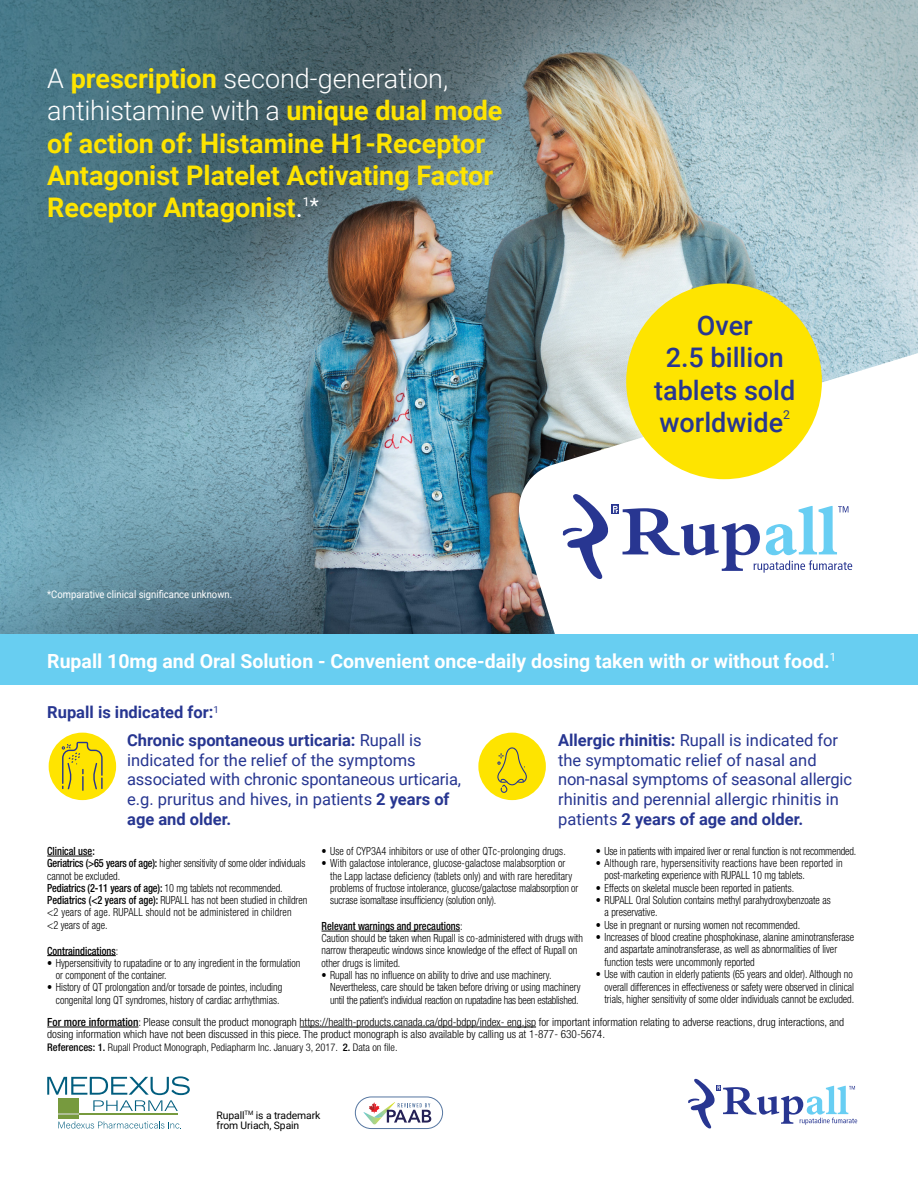
<style>
.page{position:relative;width:918px;height:1188px;background:#fff}
.page>*{position:absolute;margin:0;border:0;box-sizing:border-box;transform-origin:0 0}
.t1{font:700 27px/32.4px "Roboto";color:#fee400}
.t2{font:500 27px/32.4px "Roboto";color:#273691;text-align:center}
.t3{font:700 19.5px "Roboto";color:#fff}
.t4{font:16.5px/19.8px "Roboto";color:#273691}
.t5{font:700 16.5px "Roboto";color:#273691}
.t6{font:12.3px "Roboto";color:#273691}
.t7{font:300 condensed 11.25px/12.3px "Helvetica Neue LT Std";color:#000;scale:.91 1}
.t8{font:300 condensed 11.25px/12.3px "Helvetica Neue LT Std";color:#000}
.t9{font:300 condensed 11.25px/12.3px "Helvetica Neue LT Std";letter-spacing:.02em;color:#000;scale:.91 1}
.t10{font:500 condensed 11.25px "Helvetica Neue LT Std";color:#000;scale:.91 1}
.t11{font:300 condensed 10.5px "Helvetica Neue LT Std";color:#000}
.t12{font:10.5px "Roboto";color:#fff;scale:.9 1}
.t13{font:10.35px/10.4px "Roboto";letter-spacing:-.01em;color:#000}
.s1{font-weight:300;color:#fff}
.s2{font-weight:400;color:#fff}
.s3{font-weight:700}
.s4{font-weight:500}
.s5{font-weight:300}
</style>
<div class="page">
<img style="left:0;top:0;width:918px;height:634px">
<svg style="left:688px;top:1079px;width:169px;height:50px"></svg>
<svg style="left:513px;top:338px;width:405px;height:296px"></svg>
<svg style="left:563px;top:494px;width:289px;height:85px"></svg>
<div style="left:626px;top:283px;width:196px;height:196px;background:#fee400;border-radius:50%"></div>
<div style="left:355px;top:1097px;width:88px;height:32px;border:1px solid #5576a1;border-radius:16px"></div>
<svg style="left:363px;top:1102px;width:68px;height:23px"></svg>
<div style="left:58px;top:1098px;width:21px;height:20px;background:#779a3e"></div>
<svg style="left:47px;top:1076px;width:143px;height:39px"></svg>
<svg style="left:58px;top:1121px;width:123px;height:8px"></svg>
<hr style="left:47px;top:856px;width:45px;height:1px;background:#000">
<hr style="left:47px;top:955px;width:69px;height:1px;background:#000">
<hr style="left:322px;top:931px;width:138px;height:1px;background:#000">
<hr style="left:47px;top:1027px;width:92px;height:1px;background:#000">
<hr style="left:300px;top:1027px;width:236px;height:1px;background:#000">
<div style="left:0;top:634px;width:918px;height:51px;background:#68cef1"></div>
<div style="left:478px;top:733px;width:68px;height:67px;background:#fee400;border-radius:50%"></div>
<svg style="left:497px;top:747px;width:30px;height:46px"></svg>
<div style="left:49px;top:733px;width:67px;height:67px;background:#ffe400;border-radius:50%"></div>
<svg style="left:62px;top:742px;width:41px;height:49px"></svg>
<p class="t1" style="left:47px;top:61px;width:457px"><span class="s1">A</span> prescription <span class="s1">second-generation, antihistamine with a</span> unique dual mode of action of: Histamine H1-Receptor Antagonist Platelet Activating Factor Receptor Antagonist<span class="s2">.</span><sup>1</sup><sup>*</sup></p>
<p class="t12" style="left:47px;top:587px;width:207px">*Comparative clinical significance unknown.</p>
<p class="t2" style="left:654px;top:308px;width:143px">Over<br>2.5 billion tablets sold worldwide</p>
<p class="t6" style="left:783px;top:406px;width:8px">2</p>
<p class="t3" style="left:47px;top:647px;width:790px">Rupall 10mg and Oral Solution - Convenient once-daily dosing taken with or without food.<sup>1</sup></p>
<p class="t5" style="left:47px;top:701px;width:173px">Rupall is indicated for:<sup>1</sup></p>
<p class="t4" style="left:127px;top:729px;width:335px"><span class="s3">Chronic spontaneous urticaria:</span> Rupall is indicated for the relief of the symptoms associated with chronic spontaneous urticaria, e.g. pruritus and hives, in patients <span class="s3">2 years of age and older.</span></p>
<p class="t4" style="left:558px;top:729px;width:295px"><span class="s3">Allergic rhinitis:</span> Rupall is indicated for the symptomatic relief of nasal and non-nasal symptoms of seasonal allergic rhinitis and perennial allergic rhinitis in patients <span class="s3">2 years of age and older.</span></p>
<p class="t7" style="left:47px;top:845px;width:287px"><span class="s4">Clinical use:<br>Geriatrics (&gt;65 years of age):</span> higher sensitivity of some older individuals cannot be excluded.<br><span class="s4">Pediatrics (2-11 years of age):</span> 10 mg tablets not recommended.<br><span class="s4">Pediatrics (&lt;2 years of age):</span> RUPALL has not been studied in children &lt;2 years of age. RUPALL should not be administered in children<br>&lt;2 years of age.</p>
<p class="t10" style="left:47px;top:944px;width:80px">Contraindications<span class="s5">:</span></p>
<p class="t7" style="left:56px;top:957px;width:270px;text-indent:-9px">• Hypersensitivity to rupatadine or to any ingredient in the formulation or component of the container.</p>
<p class="t7" style="left:47px;top:981px;width:260px;text-align:center">• History of QT prolongation and/or torsade de pointes, including congenital long QT syndromes, history of cardiac arrhythmias.</p>
<p class="t7" style="left:322px;top:845px;width:270px">• Use of CYP3A4 inhibitors or use of other QTc-prolonging drugs.</p>
<p class="t7" style="left:330px;top:857px;width:274px;text-indent:-9px">• With galactose intolerance, glucose-galactose malabsorption or the Lapp lactase deficiency (tablets only) and with rare hereditary problems of fructose intolerance, glucose/galactose malabsorption or sucrase isomaltase insufficiency (solution only).</p>
<p class="t7" style="left:322px;top:920px;width:289px"><span class="s4">Relevant warnings and precautions</span>:<br>Caution should be taken when Rupall is co-administered with drugs with narrow therapeutic windows since knowledge of the effect of Rupall on other drugs is limited.</p>
<p class="t7" style="left:330px;top:969px;width:277px;text-indent:-9px">• Rupall has no influence on ability to drive and use machinery.<br>Nevertheless, care should be taken before driving or using machinery until the patient’s individual reaction on rupatadine has been established.</p>
<p class="t7" style="left:596px;top:845px;width:288px">• Use in patients with impaired liver or renal function is not recommended.</p>
<p class="t9" style="left:605px;top:857px;width:263px;text-indent:-9px">• Although rare, hypersensitivity reactions have been reported in post-marketing experience with RUPALL 10 mg tablets.</p>
<p class="t7" style="left:596px;top:882px;width:219px">• Effects on skeletal muscle been reported in patients.</p>
<p class="t7" style="left:605px;top:894px;width:250px;text-indent:-9px">• RUPALL Oral Solution contains methyl parahydroxybenzoate as a preservative.</p>
<p class="t7" style="left:596px;top:918px;width:226px">• Use in pregnant or nursing women not recommended.</p>
<p class="t7" style="left:605px;top:931px;width:276px;text-indent:-9px">• Increases of blood creatine phosphokinase, alanine aminotransferase and aspartate aminotransferase, as well as abnormalities of liver function tests were uncommonly reported</p>
<p class="t7" style="left:605px;top:968px;width:276px;text-indent:-9px">• Use with caution in elderly patients (65 years and older). Although no overall differences in effectiveness or safety were observed in clinical trials, higher sensitivity of some older individuals cannot be excluded.</p>
<p class="t8" style="left:47px;top:1016px;width:798px"><span class="s4">For more information</span>: Please consult the product monograph https://health-products.canada.ca/dpd-bdpp/index- eng.jsp for important information relating to adverse reactions, drug interactions, and dosing information which have not been discussed in this piece. The product monograph is also available by calling us at 1-877- 630-5674.</p>
<p class="t11" style="left:47px;top:1041px;width:352px"><span class="s4">References: 1.</span> Rupall Product Monograph, Pediapharm Inc. January 3, 2017. <span class="s4">2.</span> Data on file.</p>
<p class="t13" style="left:217px;top:1110px;width:105px">Rupall<sup>TM</sup> is a trademark from Uriach, Spain</p>
</div>
